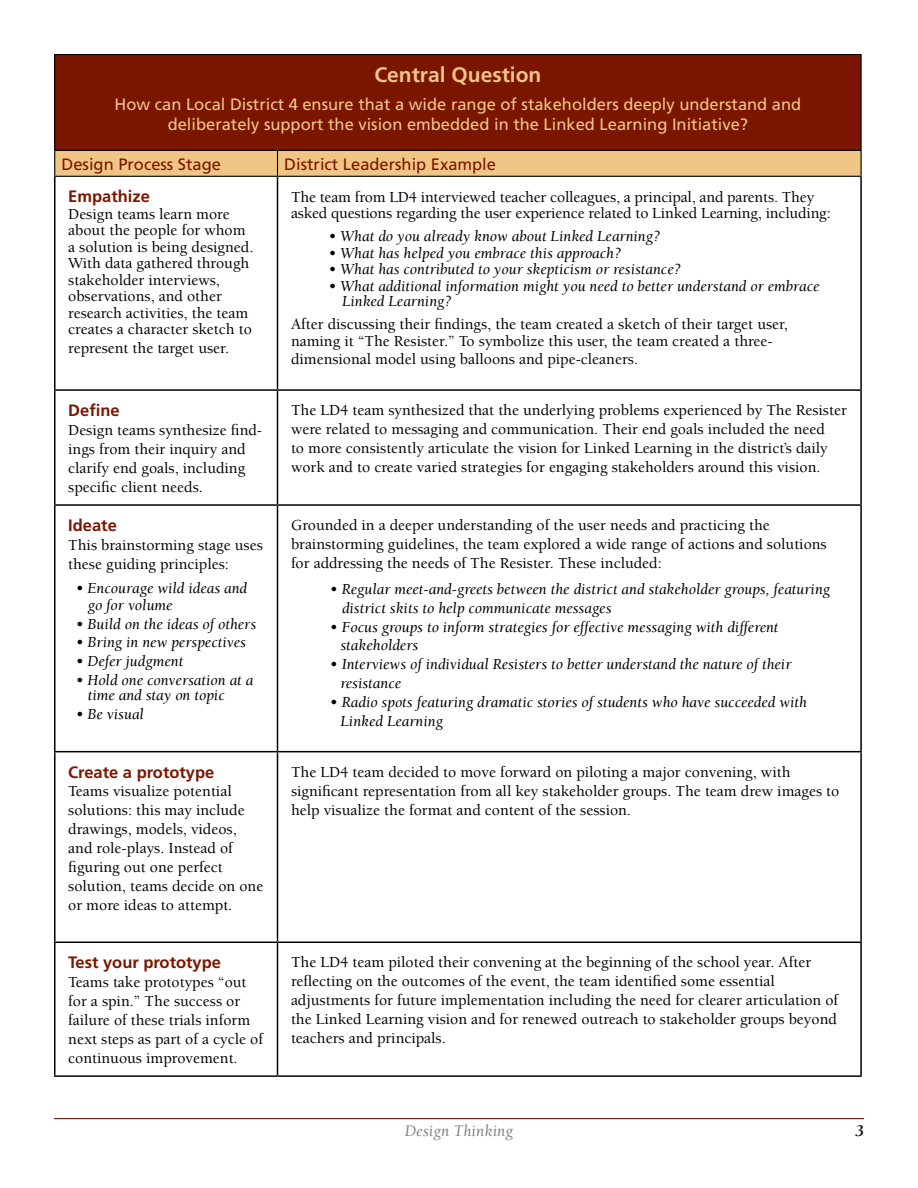
<style>
.page{position:relative;width:918px;height:1188px;background:#fff}
.page>*{position:absolute;margin:0;border:0;box-sizing:border-box;transform-origin:0 0}
.t1{font:700 21px "Frutiger LT Std";color:#f1c586}
.t2{font:16.5px/19.8px "Frutiger LT Std";color:#f1c586;text-align:center}
.t3{font:700 16.5px "Frutiger LT Std";color:#7a1600}
.t4{font:16.5px "Frutiger LT Std";color:#7a1600}
.t5{font:italic 16.5px "Berkeley";color:#808285}
.t6{font:italic 700 16.5px "Berkeley";color:#000}
.t7{font:500 15.75px/18.9px "Berkeley";color:#000}
.t8{font:italic 15.75px/18.9px "Berkeley";color:#000}
</style>
<div class="page">
<hr style="left:54px;top:1118px;width:810px;height:1px;background:#7a1600">
<div style="left:55px;top:55px;width:806px;height:95px;background:#7a1600"></div>
<hr style="left:54px;top:54px;width:224px;height:1px;background:#000">
<hr style="left:54px;top:55px;width:1px;height:95px;background:#000">
<hr style="left:278px;top:54px;width:584px;height:1px;background:#000">
<hr style="left:861px;top:55px;width:1px;height:95px;background:#000">
<svg style="left:54px;top:150px;width:808px;height:26px;background:#e4ba7f"></svg>
<hr style="left:54px;top:176px;width:224px;height:1px;background:#000">
<hr style="left:278px;top:176px;width:584px;height:1px;background:#000">
<hr style="left:54px;top:389px;width:224px;height:2px;background:#000">
<hr style="left:278px;top:389px;width:584px;height:2px;background:#000">
<hr style="left:54px;top:504px;width:224px;height:2px;background:#000">
<hr style="left:278px;top:504px;width:584px;height:2px;background:#000">
<hr style="left:54px;top:751px;width:224px;height:1px;background:#000">
<hr style="left:278px;top:751px;width:584px;height:1px;background:#000">
<hr style="left:54px;top:942px;width:224px;height:1px;background:#000">
<hr style="left:278px;top:942px;width:584px;height:1px;background:#000">
<hr style="left:54px;top:1075px;width:224px;height:2px;background:#000">
<hr style="left:278px;top:1075px;width:584px;height:2px;background:#000">
<hr style="left:54px;top:177px;width:2px;height:212px;background:#000">
<hr style="left:54px;top:391px;width:2px;height:113px;background:#000">
<hr style="left:54px;top:506px;width:2px;height:245px;background:#000">
<hr style="left:54px;top:752px;width:2px;height:190px;background:#000">
<hr style="left:54px;top:943px;width:2px;height:132px;background:#000">
<hr style="left:277px;top:177px;width:1px;height:212px;background:#000">
<hr style="left:860px;top:177px;width:2px;height:212px;background:#000">
<hr style="left:277px;top:391px;width:1px;height:113px;background:#000">
<hr style="left:860px;top:391px;width:2px;height:113px;background:#000">
<hr style="left:277px;top:506px;width:1px;height:245px;background:#000">
<hr style="left:860px;top:506px;width:2px;height:245px;background:#000">
<hr style="left:277px;top:752px;width:1px;height:190px;background:#000">
<hr style="left:860px;top:752px;width:2px;height:190px;background:#000">
<hr style="left:277px;top:943px;width:1px;height:132px;background:#000">
<hr style="left:860px;top:943px;width:2px;height:132px;background:#000">
<h1 class="t1" style="left:374px;top:62px;width:168px">Central Question</h1>
<p class="t2" style="left:115px;top:95px;width:688px">How can Local District 4 ensure that a wide range of stakeholders deeply understand and deliberately support the vision embedded in the Linked Learning Initiative?</p>
<p class="t4" style="left:62px;top:154px;width:161px">Design Process Stage</p>
<p class="t4" style="left:284px;top:154px;width:213px">District Leadership Example</p>
<p class="t3" style="left:68px;top:187px;width:83px">Empathize</p>
<p class="t7" style="left:68px;top:206px;width:187px;line-height:16.5px">Design teams learn more about the people for whom a solution is being designed.<br>With data gathered through stakeholder interviews, observations, and other research activities, the team creates a character sketch to</p>
<p class="t7" style="left:68px;top:339px;width:162px">represent the target user.</p>
<p class="t7" style="left:291px;top:189px;width:541px;line-height:16.5px">The team from LD4 interviewed teacher colleagues, a principal, and parents. They asked questions regarding the user experience related to Linked Learning, including:</p>
<p class="t8" style="left:329px;top:227px;width:333px">• What do you already know about Linked Learning?</p>
<p class="t8" style="left:329px;top:244px;width:294px">• What has helped you embrace this approach?</p>
<p class="t8" style="left:329px;top:260px;width:354px">• What has contributed to your skepticism or resistance?</p>
<p class="t8" style="left:342px;top:279px;width:479px;line-height:15px;text-indent:-13px">• What additional information might you need to better understand or embrace<br>Linked Learning?</p>
<p class="t7" style="left:291px;top:316px;width:499px;line-height:16.5px">After discussing their findings, the team created a sketch of their target user, naming it “The Resister.” To symbolize this user, the team created a three-</p>
<p class="t7" style="left:291px;top:350px;width:349px">dimensional model using balloons and pipe-cleaners.</p>
<p class="t3" style="left:68px;top:401px;width:53px">Define</p>
<p class="t7" style="left:68px;top:421px;width:195px">Design teams synthesize find&shy;ings from their inquiry and clarify end goals, including specific client needs.</p>
<p class="t3" style="left:68px;top:515px;width:50px">Ideate</p>
<p class="t7" style="left:68px;top:536px;width:196px">This brainstorming stage uses these guiding principles:</p>
<p class="t8" style="left:88px;top:579px;width:161px;line-height:17.1px;text-indent:-12px">• Encourage wild ideas and go for volume</p>
<p class="t8" style="left:76px;top:615px;width:182px">• Build on the ideas of others</p>
<p class="t8" style="left:76px;top:633px;width:172px">• Bring in new perspectives</p>
<p class="t8" style="left:76px;top:652px;width:109px">• Defer judgment</p>
<p class="t8" style="left:88px;top:673px;width:167px;line-height:15px;text-indent:-12px">• Hold one conversation at a time and stay on topic</p>
<p class="t8" style="left:76px;top:705px;width:70px">• Be visual</p>
<p class="t3" style="left:68px;top:762px;width:148px">Create a prototype</p>
<p class="t7" style="left:68px;top:782px;width:197px">Teams visualize potential solutions: this may include drawings, models, videos, and role-plays. Instead of figuring out one perfect solution, teams decide on one or more ideas to attempt.</p>
<p class="t3" style="left:68px;top:953px;width:154px">Test your prototype</p>
<p class="t7" style="left:68px;top:973px;width:196px">Teams take prototypes “out for a spin.” The success or failure of these trials inform next steps as part of a cycle of continuous improvement.</p>
<p class="t7" style="left:291px;top:401px;width:557px">The LD4 team synthesized that the underlying problems experienced by The Resister were related to messaging and communication. Their end goals included the need<br>to more consistently articulate the vision for Linked Learning in the district’s daily work and to create varied strategies for engaging stakeholders around this vision.</p>
<p class="t7" style="left:291px;top:516px;width:537px">Grounded in a deeper understanding of the user needs and practicing the brainstorming guidelines, the team explored a wide range of actions and solutions for addressing the needs of The Resister. These included:</p>
<p class="t8" style="left:342px;top:580px;width:490px;text-indent:-12px">• Regular meet-and-greets between the district and stakeholder groups, featuring district skits to help communicate messages</p>
<p class="t8" style="left:341px;top:618px;width:440px;text-indent:-11px">• Focus groups to inform strategies for effective messaging with different stakeholders</p>
<p class="t8" style="left:341px;top:655px;width:452px;text-indent:-11px">• Interviews of individual Resisters to better understand the nature of their resistance</p>
<p class="t8" style="left:341px;top:693px;width:468px;text-indent:-11px">• Radio spots featuring dramatic stories of students who have succeeded with<br>Linked Learning</p>
<p class="t7" style="left:291px;top:763px;width:550px">The LD4 team decided to move forward on piloting a major convening, with significant representation from all key stakeholder groups. The team drew images to help visualize the format and content of the session.</p>
<p class="t7" style="left:291px;top:953px;width:549px">The LD4 team piloted their convening at the beginning of the school year. After reflecting on the outcomes of the event, the team identified some essential adjustments for future implementation including the need for clearer articulation of the Linked Learning vision and for renewed outreach to stakeholder groups beyond teachers and principals.</p>
<p class="t5" style="left:405px;top:1122px;width:110px">Design Thinking</p>
<p class="t6" style="left:855px;top:1122px;width:10px">3</p>
</div>
